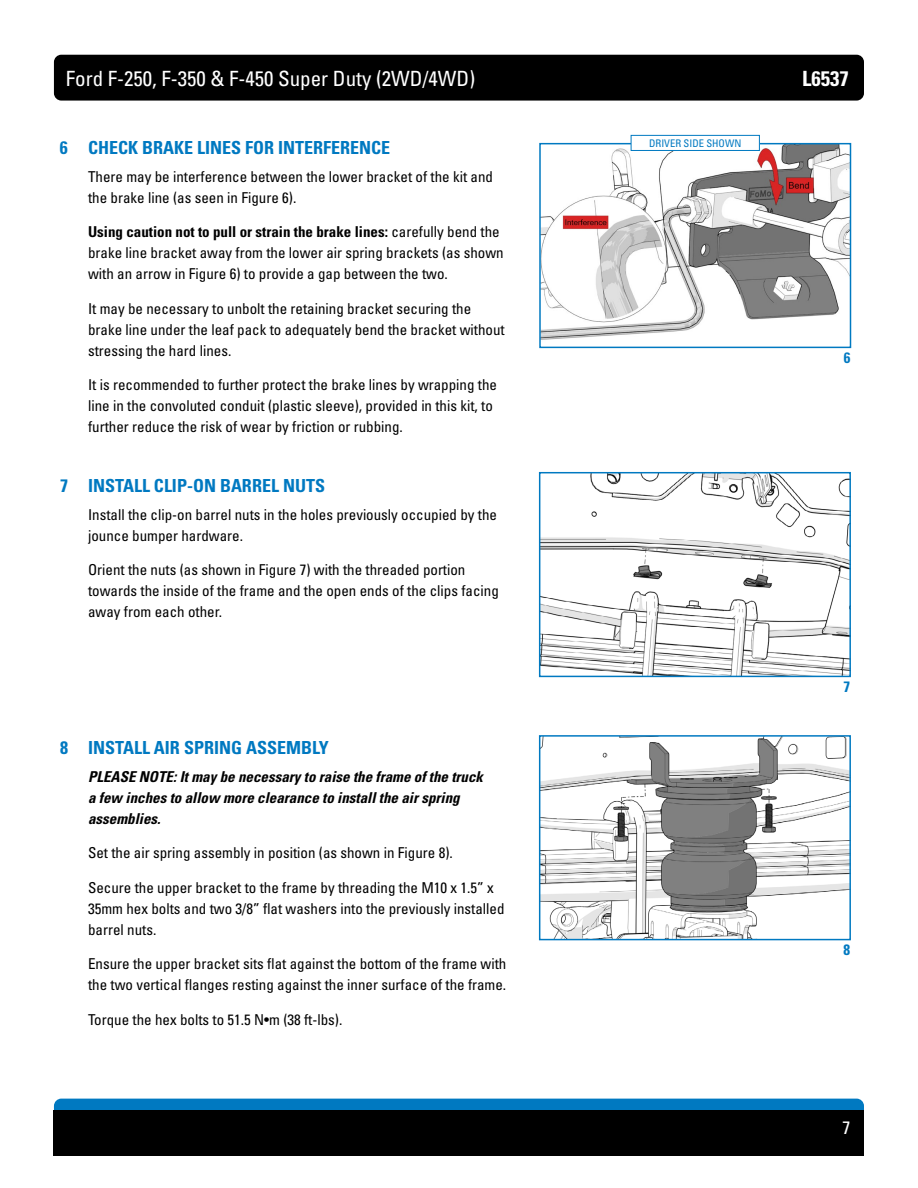
<style>
.page{position:relative;width:918px;height:1188px;background:#fff}
.page>*{position:absolute;margin:0;border:0;box-sizing:border-box;transform-origin:0 0}
.t1{font:condensed 21px "Univers LT Std";color:#fff}
.t2{font:700 condensed 21px "Univers LT Std";color:#fff}
.t3{font:700 condensed 18px "Univers LT Std";color:#0079c1}
.t4{font:condensed 18px "Univers LT Std";color:#fff}
.t5{font:condensed 15px/21px "Univers LT Std";color:#000}
.t6{font:italic 700 condensed 15px/21px "Univers LT Std";color:#000}
.t7{font:700 condensed 15px "Univers LT Std";color:#0079c1}
.t8{font:condensed 10.5px "Univers LT Std";color:#0079c1}
.s1{font-weight:700}
</style>
<div class="page">
<div style="left:54px;top:55px;width:810px;height:46px;background:#000;border-radius:7px"></div>
<div style="left:54px;top:1099px;width:810px;height:45px;background:#0079c1;border-radius:7px"></div>
<div style="left:54px;top:1110px;width:810px;height:46px;background:#000"></div>
<img style="left:542px;top:146px;width:306px;height:194px">
<div style="left:539px;top:143px;width:312px;height:205px;border:2px solid #0079c1"></div>
<div style="left:631px;top:135px;width:128px;height:15px;background:#fff"></div>
<div style="left:631px;top:135px;width:129px;height:16px;border:1px solid #0079c1"></div>
<img style="left:542px;top:738px;width:306px;height:199px">
<div style="left:539px;top:735px;width:312px;height:205px;border:2px solid #0079c1"></div>
<img style="left:542px;top:475px;width:306px;height:199px">
<div style="left:539px;top:472px;width:312px;height:205px;border:2px solid #0079c1"></div>
<h1 class="t1" style="left:66px;top:65px;width:411px">Ford F-250, F-350 &amp; F-450 Super Duty (2WD/4WD)</h1>
<h1 class="t2" style="left:802px;top:65px;width:48px">L6537</h1>
<p class="t3" style="left:60px;top:137px;width:332px">6 CHECK BRAKE LINES FOR INTERFERENCE</p>
<p class="t5" style="left:88px;top:166px;width:406px">There may be interference between the lower bracket of the kit and the brake line (as seen in Figure 6).</p>
<p class="t5" style="left:88px;top:221px;width:417px"><span class="s1">Using caution not to pull or strain the brake lines:</span> carefully bend the brake line bracket away from the lower air spring brackets (as shown with an arrow in Figure 6) to provide a gap between the two.</p>
<p class="t5" style="left:88px;top:298px;width:418px">It may be necessary to unbolt the retaining bracket securing the brake line under the leaf pack to adequately bend the bracket without stressing the hard lines.</p>
<p class="t5" style="left:88px;top:374px;width:411px">It is recommended to further protect the brake lines by wrapping the line in the convoluted conduit (plastic sleeve), provided in this kit, to further reduce the risk of wear by friction or rubbing.</p>
<p class="t3" style="left:60px;top:474px;width:267px">7 INSTALL CLIP-ON BARREL NUTS</p>
<p class="t5" style="left:88px;top:504px;width:411px">Install the clip-on barrel nuts in the holes previously occupied by the jounce bumper hardware.</p>
<p class="t5" style="left:88px;top:559px;width:412px">Orient the nuts (as shown in Figure 7) with the threaded portion towards the inside of the frame and the open ends of the clips facing away from each other.</p>
<p class="t3" style="left:60px;top:737px;width:270px">8 INSTALL AIR SPRING ASSEMBLY</p>
<p class="t6" style="left:88px;top:766px;width:396px">PLEASE NOTE: It may be necessary to raise the frame of the truck a few inches to allow more clearance to install the air spring assemblies.</p>
<p class="t5" style="left:88px;top:842px;width:366px">Set the air spring assembly in position (as shown in Figure 8).</p>
<p class="t5" style="left:88px;top:877px;width:418px">Secure the upper bracket to the frame by threading the M10 x 1.5” x<br>35mm hex bolts and two 3/8” flat washers into the previously installed barrel nuts.</p>
<p class="t5" style="left:88px;top:953px;width:420px">Ensure the upper bracket sits flat against the bottom of the frame with the two vertical flanges resting against the inner surface of the frame.</p>
<p class="t5" style="left:88px;top:1009px;width:256px">Torque the hex bolts to 51.5 N•m (38 ft-lbs).</p>
<p class="t8" style="left:649px;top:136px;width:94px">DRIVER SIDE SHOWN</p>
<p class="t7" style="left:844px;top:348px;width:8px">6</p>
<p class="t7" style="left:844px;top:677px;width:8px">7</p>
<p class="t7" style="left:844px;top:940px;width:8px">8</p>
<p class="t4" style="left:843px;top:1116px;width:9px">7</p>
</div>
